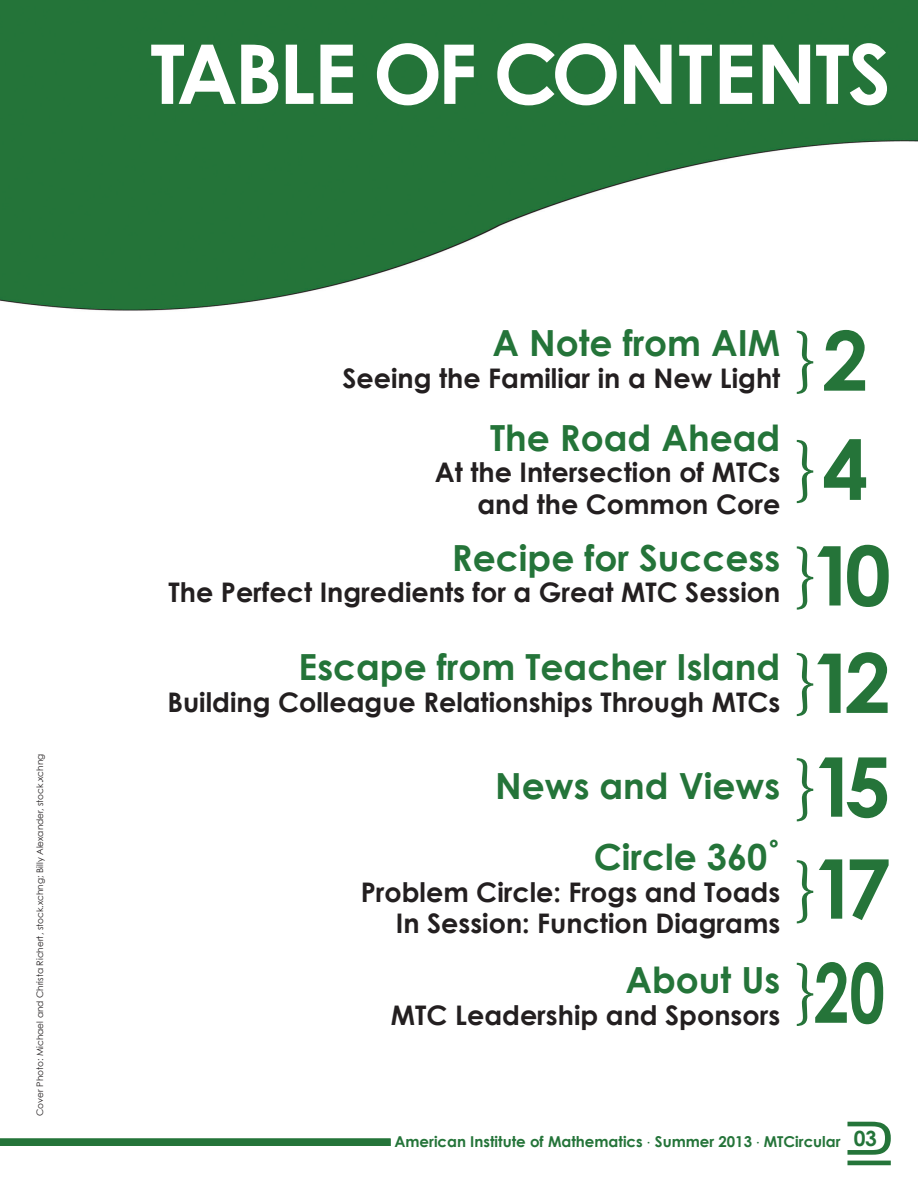
<style>
.page{position:relative;width:918px;height:1188px;background:#fff}
.page>*{position:absolute;margin:0;border:0;box-sizing:border-box;transform-origin:0 0}
.t1{font:700 82.5px "Century Gothic";color:#fff}
.t2{font:700 82.5px "Century Gothic";letter-spacing:-.14em;color:#257439}
.t3{font:700 82.5px "Century Gothic";letter-spacing:-.14em;color:#257439;scale:.77 1}
.t4{font:72px "Minion Pro";color:#26743a}
.t5{font:72px "Cambria Math";color:#247439}
.t6{font:700 36px/71.7px "Century Gothic";color:#247439;text-align:right}
.t7{font:700 27px/31.5px "Century Gothic";color:#231f20;text-align:right}
.t8{font:700 21px "Century Gothic";color:#247439}
.t9{font:700 15px "Century Gothic";color:#247439}
.t10{font:9px "Century Gothic";color:#231f20}
.s1{font-family:"Palatino Linotype";font-weight:400}
</style>
<div class="page">
<div style="left:0;top:1138px;width:391px;height:8px;background:#247439"></div>
<img style="left:0;top:0;width:918px;height:311px">
<p class="t10" style="left:34px;top:1116px;width:364px;rotate:-90deg">Cover Photo: Michael and Christa Richert, stock.xchng; Billy Alexander, stock.xchng</p>
<h1 class="t1" style="left:150px;top:22px;width:393px">table of contents</h1>
<h3 class="t6" style="left:492px;top:307px;width:288px">A Note from AIM</h3>
<p class="t7" style="left:342px;top:362px;width:439px">Seeing the Familiar in a New Light</p>
<h3 class="t6" style="left:490px;top:401px;width:292px">The Road Ahead</h3>
<p class="t7" style="left:435px;top:456px;width:347px">At the Intersection of MTCs and the Common Core</p>
<h3 class="t6" style="left:452px;top:521px;width:330px">Recipe for Success</h3>
<p class="t7" style="left:169px;top:576px;width:613px">The Perfect Ingredients for a Great MTC Session</p>
<h2 class="t4" style="left:793px;top:311px;width:26px">}</h2>
<h1 class="t2" style="left:822px;top:309px;width:48px">2</h1>
<h2 class="t4" style="left:793px;top:420px;width:26px">}</h2>
<h1 class="t2" style="left:822px;top:418px;width:48px">4</h1>
<h1 class="t2" style="left:810px;top:524px;width:82px">10</h1>
<h2 class="t4" style="left:793px;top:526px;width:26px">}</h2>
<h3 class="t6" style="left:299px;top:631px;width:483px">Escape from Teacher Island</h3>
<p class="t7" style="left:167px;top:686px;width:614px">Building Colleague Relationships Through MTCs</p>
<h3 class="t6" style="left:495px;top:749px;width:287px">News and Views<br>Circle 360˚</h3>
<p class="t7" style="left:361px;top:876px;width:421px">Problem Circle: Frogs and Toads<br>In Session: Function Diagrams</p>
<h3 class="t6" style="left:626px;top:943px;width:156px">About Us</h3>
<p class="t7" style="left:391px;top:998px;width:391px">MTC Leadership and Sponsors</p>
<h1 class="t2" style="left:810px;top:631px;width:82px">12</h1>
<h2 class="t4" style="left:793px;top:633px;width:26px">}</h2>
<h1 class="t2" style="left:812px;top:735px;width:81px">15</h1>
<h2 class="t4" style="left:793px;top:738px;width:26px">}</h2>
<h1 class="t2" style="left:812px;top:837px;width:81px">17</h1>
<h2 class="t4" style="left:793px;top:840px;width:26px">}</h2>
<h1 class="t3" style="left:814px;top:941px;width:94px">20</h1>
<h2 class="t4" style="left:793px;top:943px;width:26px">}</h2>
<h2 class="t5" style="left:842px;top:1098px;width:55px">⊇</h2>
<p class="t8" style="left:854px;top:1125px;width:25px">03</p>
<p class="t9" style="left:394px;top:1132px;width:448px">American Institute of Mathematics <span class="s1">·</span> Summer 2013 <span class="s1">·</span> MTCircular</p>
</div>
